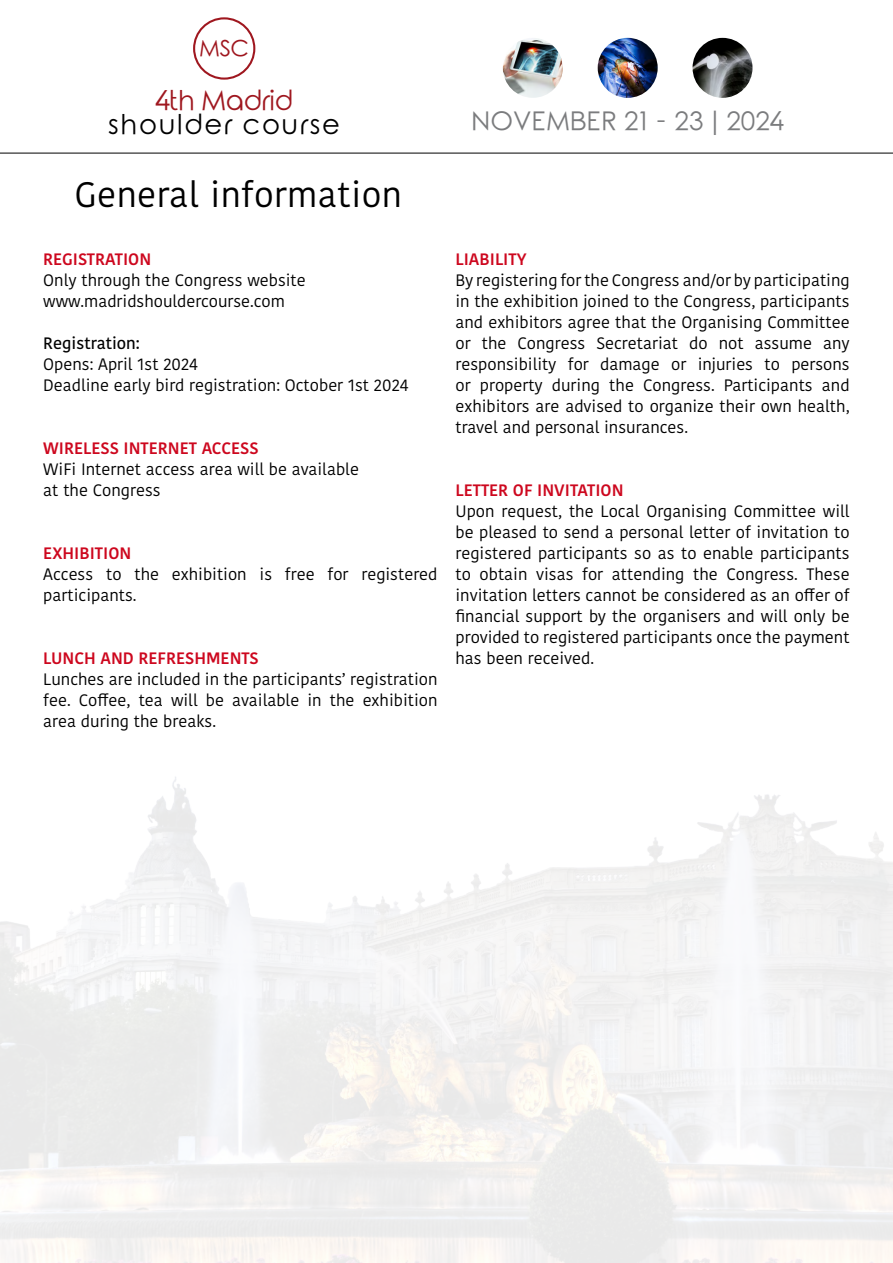
<style>
.page{position:relative;width:893px;height:1263px;background:#fff}
.page>*{position:absolute;margin:0;border:0;box-sizing:border-box;transform-origin:0 0}
.t1{font:35.25px "Kohinoor Telugu";letter-spacing:.01em;color:#000}
.t2{font:27.3px "Rounded Elegance";letter-spacing:.06em;color:#000}
.t3{font:27.3px "Rounded Elegance";letter-spacing:-.02em;color:#9f171f}
.t4{font:25.95px "Rounded Elegance";color:#7b7c7e}
.t5{font:22.65px "Rounded Elegance";color:#9f171f}
.t6{font:16.5px/21px "Kohinoor Devanagari";color:#000}
.t7{font:600 16.5px "Kohinoor Devanagari";color:#cd071e}
.t8{font:500 16.5px "Kohinoor Devanagari";color:#000}
</style>
<div class="page">
<div style="left:193px;top:17px;width:62px;height:63px;border:2px solid #9f171f;border-radius:50%"></div>
<img style="left:598px;top:38px;width:60px;height:60px;border-radius:30px">
<img style="left:692px;top:38px;width:60px;height:60px;border-radius:30px">
<img style="left:503px;top:38px;width:60px;height:60px;border-radius:30px">
<hr style="left:0;top:153px;width:893px;height:1px;background:#000">
<h3 class="t5" style="left:199px;top:35px;width:51px">MSC</h3>
<h2 class="t3" style="left:155px;top:84px;width:140px">4th Madrid</h2>
<h2 class="t2" style="left:108px;top:109px;width:233px">shoulder course</h2>
<h1 class="t1" style="left:74px;top:175px;width:329px">General information</h1>
<p class="t7" style="left:43px;top:250px;width:109px">REGISTRATION</p>
<p class="t6" style="left:43px;top:270px;width:264px">Only through the Congress website www.madridshouldercourse.com</p>
<p class="t8" style="left:43px;top:334px;width:98px">Registration:</p>
<p class="t6" style="left:43px;top:354px;width:367px">Opens: April 1st 2024<br>Deadline early bird registration: October 1st 2024</p>
<p class="t7" style="left:43px;top:439px;width:217px">WIRELESS INTERNET ACCESS</p>
<p class="t6" style="left:43px;top:459px;width:317px">WiFi Internet access area will be available at the Congress</p>
<p class="t7" style="left:43px;top:544px;width:89px">EXHIBITION</p>
<p class="t6" style="left:43px;top:564px;width:396px">Access to the exhibition is free for registered participants.</p>
<p class="t7" style="left:43px;top:649px;width:217px">LUNCH AND REFRESHMENTS</p>
<p class="t6" style="left:43px;top:669px;width:396px;text-align:justify">Lunches are included in the participants’ registration fee. Coffee, tea will be available in the exhibition area during the breaks.</p>
<h3 class="t4" style="left:471px;top:106px;width:315px">NOVEMBER 21 - 23 | 2024</h3>
<p class="t7" style="left:455px;top:250px;width:73px">LIABILITY</p>
<p class="t6" style="left:455px;top:270px;width:396px;text-align:justify">By registering for the Congress and/or by participating in the exhibition joined to the Congress, participants and exhibitors agree that the Organising Committee or the Congress Secretariat do not assume any responsibility for damage or injuries to persons or property during the Congress. Participants and exhibitors are advised to organize their own health, travel and personal insurances.</p>
<p class="t7" style="left:455px;top:481px;width:170px">LETTER OF INVITATION</p>
<p class="t6" style="left:455px;top:501px;width:396px;text-align:justify">Upon request, the Local Organising Committee will be pleased to send a personal letter of invitation to registered participants so as to enable participants to obtain visas for attending the Congress. These invitation letters cannot be considered as an offer of financial support by the organisers and will only be provided to registered participants once the payment has been received.</p>
</div>
